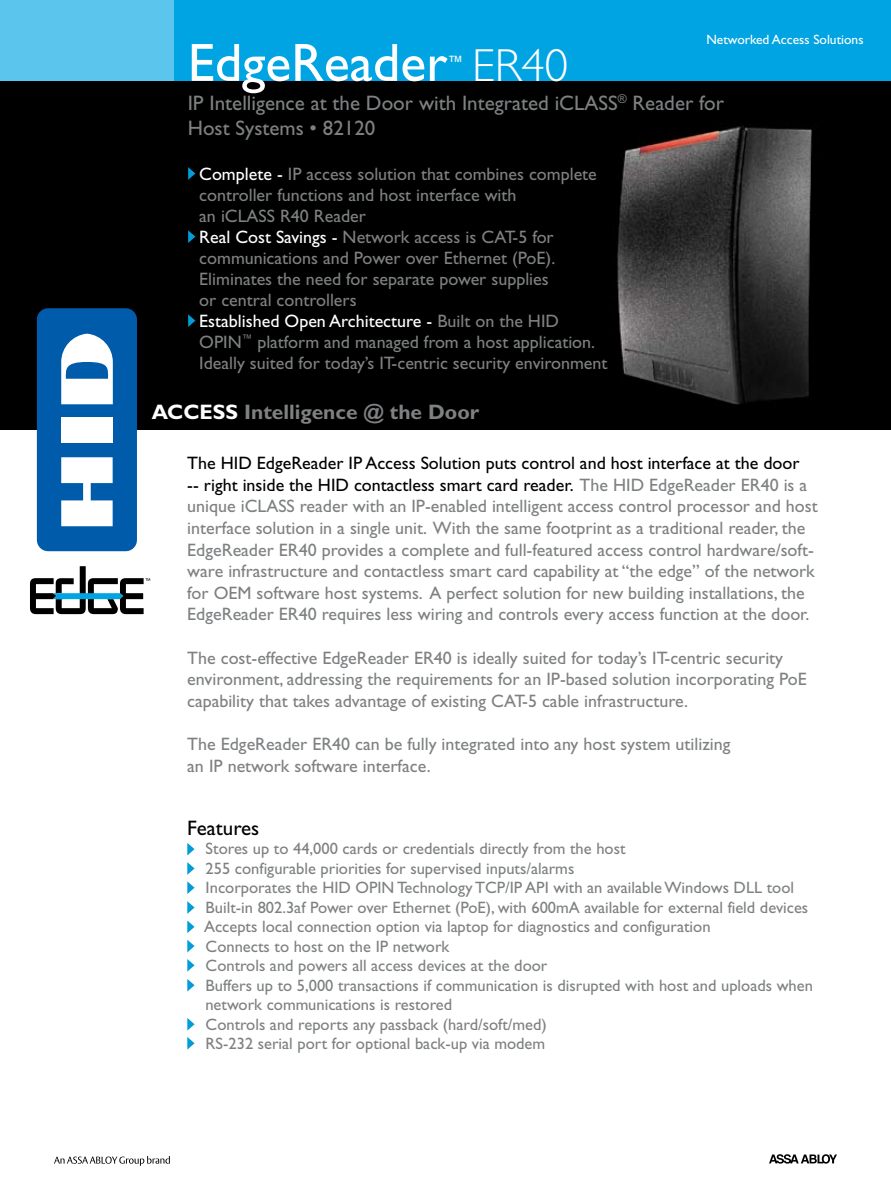
<style>
.page{position:relative;width:891px;height:1188px;background:#fff}
.page>*{position:absolute;margin:0;border:0;box-sizing:border-box;transform-origin:0 0}
.t1{font:54px "Gill Sans";color:#fff}
.t2{font:300 46.5px "Gill Sans";color:#fff}
.t3{font:21px/25.2px "Gill Sans";color:#7e8082}
.t4{font:700 21px "Gill Sans";color:#7e8082}
.t5{font:21px "Gill Sans";color:#000}
.t6{font:18px/21.6px "Gill Sans";color:#7e8082}
.t7{font:16.5px/19.5px "Gill Sans";color:#7e8082}
.t8{font:15.75px "Gill Sans";color:#fff}
.t9{font:13.5px "Gill Sans";color:#fff}
.s1{color:#fff}
.s2{color:#000}
</style>
<div class="page">
<div style="left:0;top:0;width:187px;height:93px;background:#5cc5ed"></div>
<div style="left:175px;top:0;width:716px;height:93px;background:#00a4e3"></div>
<img style="left:0;top:81px;width:891px;height:349px">
<div style="left:37px;top:308px;width:100px;height:243px;background:#005bab;border-radius:11px"></div>
<div style="left:61px;top:418px;width:52px;height:25px;background:#fff"></div>
<svg style="left:61px;top:457px;width:52px;height:69px"></svg>
<svg style="left:61px;top:334px;width:52px;height:70px"></svg>
<svg style="left:187px;top:881px;width:8px;height:13px"></svg>
<svg style="left:187px;top:843px;width:8px;height:12px"></svg>
<svg style="left:187px;top:862px;width:8px;height:13px"></svg>
<svg style="left:187px;top:901px;width:8px;height:13px"></svg>
<svg style="left:187px;top:921px;width:8px;height:12px"></svg>
<svg style="left:187px;top:940px;width:8px;height:12px"></svg>
<svg style="left:187px;top:959px;width:8px;height:13px"></svg>
<svg style="left:187px;top:1037px;width:8px;height:13px"></svg>
<svg style="left:187px;top:979px;width:8px;height:13px"></svg>
<svg style="left:187px;top:1018px;width:8px;height:13px"></svg>
<svg style="left:188px;top:314px;width:7px;height:13px"></svg>
<svg style="left:188px;top:167px;width:7px;height:13px"></svg>
<svg style="left:188px;top:230px;width:7px;height:13px"></svg>
<svg style="left:769px;top:1154px;width:68px;height:10px"></svg>
<svg style="left:54px;top:1156px;width:116px;height:10px"></svg>
<svg style="left:30px;top:566px;width:120px;height:48px"></svg>
<p class="t9" style="left:706px;top:32px;width:159px">Networked Access Solutions</p>
<h1 class="t1" style="left:188px;top:32px;width:261px">EdgeReader</h1>
<p class="t8" style="left:448px;top:53px;width:17px">™</p>
<h2 class="t2" style="left:472px;top:39px;width:97px">ER40</h2>
<p class="t3" style="left:188px;top:91px;width:538px">IP Intelligence at the Door with Integrated iCLASS<sup>®</sup> Reader for<br>Host Systems • 82120</p>
<p class="t6" style="left:199px;top:164px;width:410px;line-height:21px"><span class="s1">Complete -</span> IP access solution that combines complete controller functions and host interface with<br>an iCLASS R40 Reader<br><span class="s1">Real Cost Savings -</span> Network access is CAT-5 for communications and Power over Ethernet (PoE).<br>Eliminates the need for separate power supplies<br>or central controllers<br><span class="s1">Established Open Architecture -</span> Built on the HID OPIN<sup>™</sup> platform and managed from a host application.<br>Ideally suited for today’s IT-centric security environment</p>
<p class="t4" style="left:152px;top:400px;width:329px"><span class="s1">ACCESS</span> Intelligence @ the Door</p>
<p class="t6" style="left:187px;top:452px;width:632px"><span class="s2">The HID EdgeReader IP Access Solution puts control and host interface at the door<br>-- right inside the HID contactless smart card reader.</span> The HID EdgeReader ER40 is a unique iCLASS reader with an IP-enabled intelligent access control processor and host interface solution in a single unit. With the same footprint as a traditional reader, the EdgeReader ER40 provides a complete and full-featured access control hardware/soft&shy;ware infrastructure and contactless smart card capability at “the edge” of the network for OEM software host systems. A perfect solution for new building installations, the EdgeReader ER40 requires less wiring and controls every access function at the door.</p>
<p class="t6" style="left:187px;top:647px;width:621px">The cost-effective EdgeReader ER40 is ideally suited for today’s IT-centric security environment, addressing the requirements for an IP-based solution incorporating PoE capability that takes advantage of existing CAT-5 cable infrastructure.</p>
<p class="t6" style="left:187px;top:733px;width:545px">The EdgeReader ER40 can be fully integrated into any host system utilizing an IP network software interface.</p>
<p class="t5" style="left:187px;top:815px;width:74px">Features</p>
<p class="t7" style="left:204px;top:839px;width:611px">Stores up to 44,000 cards or credentials directly from the host<br>255 configurable priorities for supervised inputs/alarms<br>Incorporates the HID OPIN Technology TCP/IP API with an available Windows DLL tool Built-in 802.3af Power over Ethernet (PoE), with 600mA available for external field devices Accepts local connection option via laptop for diagnostics and configuration<br>Connects to host on the IP network<br>Controls and powers all access devices at the door<br>Buffers up to 5,000 transactions if communication is disrupted with host and uploads when network communications is restored<br>Controls and reports any passback (hard/soft/med)<br>RS-232 serial port for optional back-up via modem</p>
</div>
